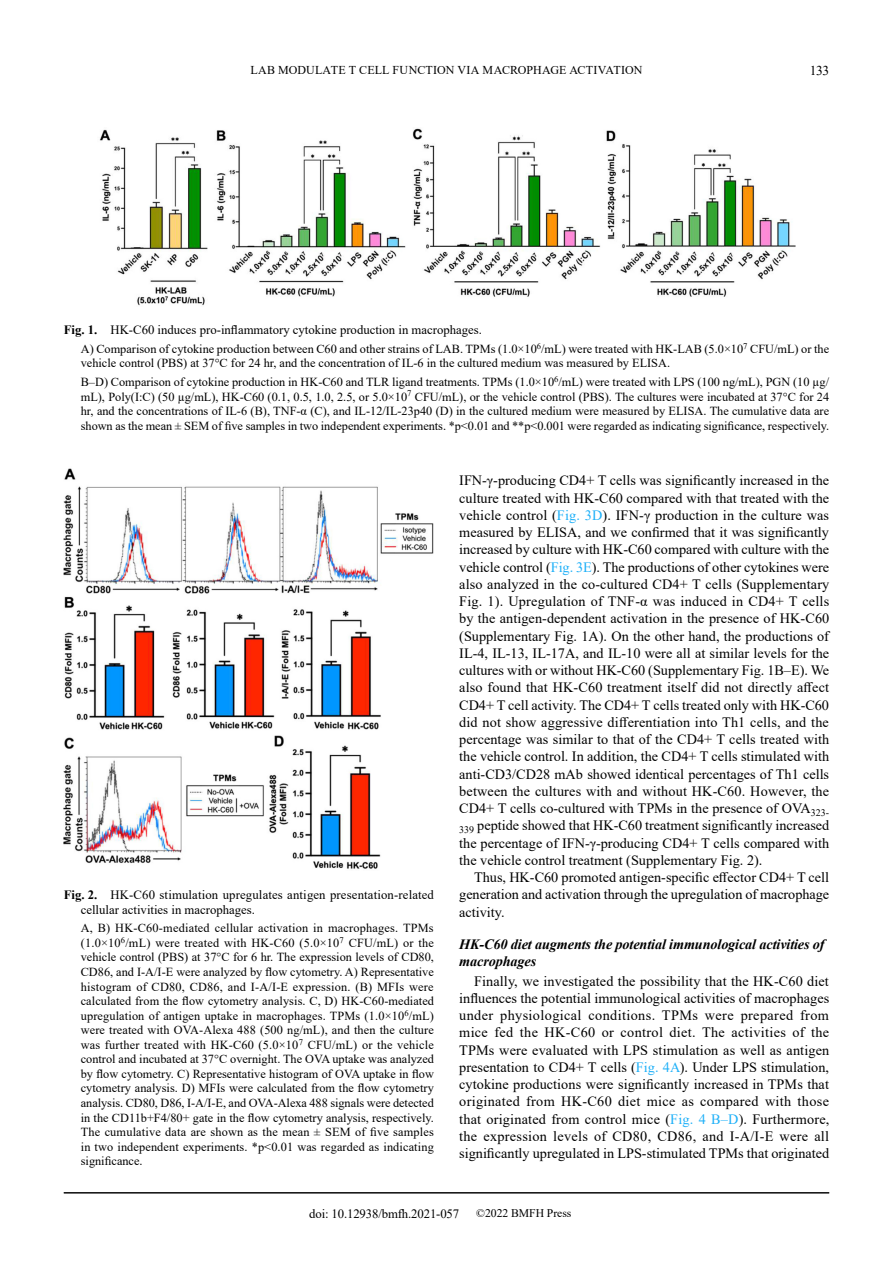
<style>
.page{position:relative;width:893px;height:1263px;background:#fff}
.page>*{position:absolute;margin:0;border:0;box-sizing:border-box;transform-origin:0 0}
.t1{font:14.25px/17.2px "Times New Roman";color:#000;text-align:justify}
.t2{font:italic 700 14.25px/17.2px "Times New Roman";letter-spacing:-.01em;color:#000}
.t3{font:13.5px "Times New Roman";color:#000}
.t4{font:12.75px/15px "Times New Roman";color:#000}
.t5{font:12.3px/14.5px "Times New Roman";color:#000;text-align:justify}
.t6{font:12px "Times New Roman";letter-spacing:.01em;color:#000}
.t7{font:11.7px "Times New Roman";letter-spacing:-.005em;color:#000}
.s1{font-weight:700}
.s2{color:#1eb0f8}
</style>
<div class="page">
<hr style="left:64px;top:1192px;width:765px;height:1px;background:#000">
<img style="left:99px;top:128px;width:696px;height:178px">
<img style="left:64px;top:468px;width:370px;height:401px">
<p class="t6" style="left:250px;top:61px;width:393px">LAB MODULATE T CELL FUNCTION VIA MACROPHAGE ACTIVATION</p>
<p class="t3" style="left:810px;top:61px;width:21px">133</p>
<p class="t4" style="left:64px;top:322px;width:420px"><span class="s1">Fig. 1.</span> HK-C60 induces pro-inflammatory cytokine production in macrophages.</p>
<p class="t5" style="left:81px;top:341px;width:750px">A) Comparison of cytokine production between C60 and other strains of LAB. TPMs (1.0×10<sup>6</sup>/mL) were treated with HK-LAB (5.0×10<sup>7</sup> CFU/mL) or the vehicle control (PBS) at 37°C for 24 hr, and the concentration of IL-6 in the cultured medium was measured by ELISA.</p>
<p class="t5" style="left:81px;top:374px;width:750px">B–D) Comparison of cytokine production in HK-C60 and TLR ligand treatments. TPMs (1.0×10<sup>6</sup>/mL) were treated with LPS (100 ng/mL), PGN (10 µg/ mL), Poly(I:C) (50 µg/mL), HK-C60 (0.1, 0.5, 1.0, 2.5, or 5.0×10<sup>7</sup> CFU/mL), or the vehicle control (PBS). The cultures were incubated at 37°C for 24 hr, and the concentrations of IL-6 (B), TNF-α (C), and IL-12/IL-23p40 (D) in the cultured medium were measured by ELISA. The cumulative data are shown as the mean ± SEM of five samples in two independent experiments. *p&lt;0.01 and **p&lt;0.001 were regarded as indicating significance, respectively.</p>
<p class="t4" style="left:81px;top:886px;width:355px;text-indent:-17px"><span class="s1">Fig. 2.</span> HK-C60 stimulation upregulates antigen presentation-related cellular activities in macrophages.</p>
<p class="t5" style="left:81px;top:920px;width:355px">A, B) HK-C60-mediated cellular activation in macrophages. TPMs (1.0×10<sup>6</sup>/mL) were treated with HK-C60 (5.0×10<sup>7</sup> CFU/mL) or the vehicle control (PBS) at 37°C for 6 hr. The expression levels of CD80, CD86, and I-A/I-E were analyzed by flow cytometry. A) Representative histogram of CD80, CD86, and I-A/I-E expression. (B) MFIs were calculated from the flow cytometry analysis. C, D) HK-C60-mediated upregulation of antigen uptake in macrophages. TPMs (1.0×10<sup>6</sup>/mL) were treated with OVA-Alexa 488 (500 ng/mL), and then the culture was further treated with HK-C60 (5.0×10<sup>7</sup> CFU/mL) or the vehicle control and incubated at 37°C overnight. The OVA uptake was analyzed by flow cytometry. C) Representative histogram of OVA uptake in flow cytometry analysis. D) MFIs were calculated from the flow cytometry analysis. CD80, D86, I-A/I-E, and OVA-Alexa 488 signals were detected in the CD11b+F4/80+ gate in the flow cytometry analysis, respectively.<br>The cumulative data are shown as the mean ± SEM of five samples in two independent experiments. *p&lt;0.01 was regarded as indicating significance.</p>
<p class="t1" style="left:459px;top:471px;width:372px">IFN-γ-producing CD4+ T cells was significantly increased in the culture treated with HK-C60 compared with that treated with the vehicle control (<span class="s2">Fig. 3D</span>). IFN-γ production in the culture was measured by ELISA, and we confirmed that it was significantly increased by culture with HK-C60 compared with culture with the vehicle control (<span class="s2">Fig. 3E</span>). The productions of other cytokines were also analyzed in the co-cultured CD4+ T cells (Supplementary Fig. 1). Upregulation of TNF-α was induced in CD4+ T cells by the antigen-dependent activation in the presence of HK-C60 (Supplementary Fig. 1A). On the other hand, the productions of IL-4, IL-13, IL-17A, and IL-10 were all at similar levels for the cultures with or without HK-C60 (Supplementary Fig. 1B–E). We also found that HK-C60 treatment itself did not directly affect CD4+ T cell activity. The CD4+ T cells treated only with HK-C60 did not show aggressive differentiation into Th1 cells, and the percentage was similar to that of the CD4+ T cells treated with the vehicle control. In addition, the CD4+ T cells stimulated with anti-CD3/CD28 mAb showed identical percentages of Th1 cells between the cultures with and without HK-C60. However, the CD4+ T cells co-cultured with TPMs in the presence of OVA<sub>323- 339</sub> peptide showed that HK-C60 treatment significantly increased the percentage of IFN-γ-producing CD4+ T cells compared with the vehicle control treatment (Supplementary Fig. 2).</p>
<p class="t1" style="left:459px;top:868px;width:371px;text-indent:15px">Thus, HK-C60 promoted antigen-specific effector CD4+ T cell generation and activation through the upregulation of macrophage activity.</p>
<p class="t2" style="left:459px;top:935px;width:367px">HK-C60 diet augments the potential immunological activities of macrophages</p>
<p class="t1" style="left:459px;top:972px;width:372px;text-indent:15px">Finally, we investigated the possibility that the HK-C60 diet influences the potential immunological activities of macrophages under physiological conditions. TPMs were prepared from mice fed the HK-C60 or control diet. The activities of the TPMs were evaluated with LPS stimulation as well as antigen presentation to CD4+ T cells (<span class="s2">Fig. 4A</span>). Under LPS stimulation, cytokine productions were significantly increased in TPMs that originated from HK-C60 diet mice as compared with those that originated from control mice (<span class="s2">Fig. 4 B–D</span>). Furthermore, the expression levels of CD80, CD86, and I-A/I-E were all significantly upregulated in LPS-stimulated TPMs that originated</p>
<p class="t4" style="left:309px;top:1206px;width:152px">doi: 10.12938/bmfh.2021-057</p>
<p class="t7" style="left:476px;top:1205px;width:97px">©2022 BMFH Press</p>
</div>
